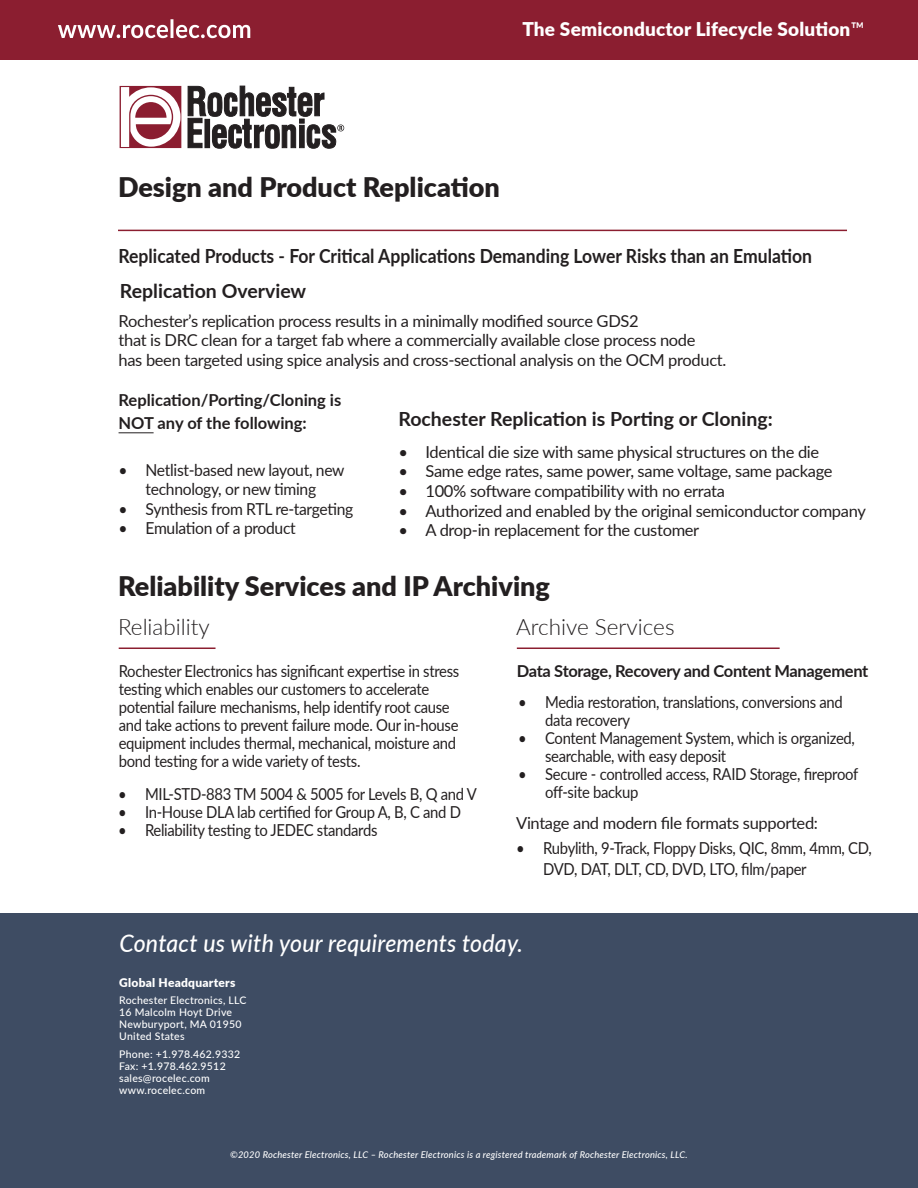
<style>
.page{position:relative;width:918px;height:1188px;background:#fff}
.page>*{position:absolute;margin:0;border:0;box-sizing:border-box;transform-origin:0 0}
.t1{font:900 27px "Lato";color:#231f20}
.t2{font:italic 500 24.3px "Lato";letter-spacing:.01em;color:#fff;scale:.95 1}
.t3{font:300 22.5px "Lato";color:#231f20}
.t4{font:700 19.5px "Lato";color:#231f20;scale:.9 1}
.t5{font:700 19.5px "Lato";color:#231f20}
.t6{font:900 18.9px "Lato";letter-spacing:.01em;color:#fff}
.t7{font:16.5px/18px "Lato";letter-spacing:-.02em;color:#231f20;scale:.9 1}
.t8{font:16.5px/19.5px "Lato";letter-spacing:-.02em;color:#231f20}
.t9{font:16.5px/19.5px "Lato";letter-spacing:-.02em;color:#231f20;text-align:center;scale:.95 1}
.t10{font:700 16.5px/23.4px "Lato";color:#231f20}
.t11{font:700 16.5px "Lato";letter-spacing:-.02em;color:#231f20}
.t12{font:900 12px "Lato";letter-spacing:.02em;color:#fff}
.t13{font:500 10.5px/12px "Lato";letter-spacing:.025em;color:#fff}
.t14{font:italic 500 9.3px "Lato";letter-spacing:.02em;color:#fff}
.s1{font-weight:500}
</style>
<div class="page">
<div style="left:0;top:914px;width:918px;height:274px;background:#3e4c63"></div>
<hr style="left:119px;top:648px;width:97px;height:1px;background:#8b1e30">
<hr style="left:517px;top:648px;width:263px;height:1px;background:#8b1e30">
<hr style="left:119px;top:432px;width:35px;height:1px;background:#231f20">
<hr style="left:118px;top:230px;width:729px;height:1px;background:#8b1e30">
<div style="left:0;top:0;width:918px;height:59px;background:#8b1e30"></div>
<svg style="left:58px;top:19px;width:192px;height:19px"></svg>
<svg style="left:120px;top:86px;width:61px;height:62px"></svg>
<svg style="left:187px;top:85px;width:157px;height:64px"></svg>
<p class="t6" style="left:522px;top:15px;width:343px">The Semiconductor Lifecycle Solution<span class="s1">™</span></p>
<h1 class="t1" style="left:118px;top:167px;width:383px">Design and Product Replication</h1>
<p class="t4" style="left:119px;top:242px;width:772px">Replicated Products - For Critical Applications Demanding Lower Risks than an Emulation</p>
<p class="t5" style="left:120px;top:277px;width:188px">Replication Overview</p>
<p class="t8" style="left:119px;top:311px;width:609px">Rochester’s replication process results in a minimally modified source GDS2<br>that is DRC clean for a target fab where a commercially available close process node<br>has been targeted using spice analysis and cross-sectional analysis on the OCM product.</p>
<p class="t10" style="left:119px;top:387px;width:224px">Replication/Porting/Cloning is<br>NOT any of the following:</p>
<p class="t9" style="left:119px;top:459px;width:239px">• Netlist-based new layout, new technology, or new timing</p>
<p class="t9" style="left:119px;top:498px;width:249px">• Synthesis from RTL re-targeting</p>
<p class="t9" style="left:119px;top:518px;width:188px">• Emulation of a product</p>
<p class="t5" style="left:399px;top:405px;width:376px">Rochester Replication is Porting or Cloning:</p>
<p class="t8" style="left:399px;top:442px;width:422px">• Identical die size with same physical structures on the die</p>
<p class="t8" style="left:399px;top:461px;width:436px">• Same edge rates, same power, same voltage, same package</p>
<p class="t8" style="left:399px;top:481px;width:328px">• 100% software compatibility with no errata</p>
<p class="t8" style="left:399px;top:500px;width:469px">• Authorized and enabled by the original semiconductor company</p>
<p class="t8" style="left:399px;top:520px;width:302px">• A drop-in replacement for the customer</p>
<h1 class="t1" style="left:118px;top:566px;width:434px">Reliability Services and IP Archiving</h1>
<h3 class="t3" style="left:118px;top:611px;width:93px">Reliability</h3>
<h3 class="t3" style="left:516px;top:611px;width:160px">Archive Services</h3>
<p class="t7" style="left:119px;top:662px;width:380px">Rochester Electronics has significant expertise in stress testing which enables our customers to accelerate potential failure mechanisms, help identify root cause and take actions to prevent failure mode. Our in-house equipment includes thermal, mechanical, moisture and bond testing for a wide variety of tests.</p>
<p class="t11" style="left:517px;top:659px;width:353px">Data Storage, Recovery and Content Management</p>
<p class="t7" style="left:545px;top:692px;width:332px;text-indent:-27px">• Media restoration, translations, conversions and data recovery</p>
<p class="t7" style="left:545px;top:728px;width:346px;text-indent:-27px">• Content Management System, which is organized, searchable, with easy deposit</p>
<p class="t7" style="left:518px;top:764px;width:380px">• Secure - controlled access, RAID Storage, fireproof</p>
<p class="t7" style="left:118px;top:785px;width:400px">• MIL-STD-883 TM 5004 &amp; 5005 for Levels B, Q and V</p>
<p class="t7" style="left:545px;top:782px;width:105px">off-site backup</p>
<p class="t7" style="left:118px;top:803px;width:383px">• In-House DLA lab certified for Group A, B, C and D</p>
<p class="t7" style="left:118px;top:821px;width:290px">• Reliability testing to JEDEC standards</p>
<p class="t8" style="left:516px;top:813px;width:303px">Vintage and modern file formats supported:</p>
<p class="t7" style="left:543px;top:837px;width:367px;line-height:21px;text-indent:-27px">• Rubylith, 9-Track, Floppy Disks, QIC, 8mm, 4mm, CD,<br>DVD, DAT, DLT, CD, DVD, LTO, film/paper</p>
<h2 class="t2" style="left:120px;top:926px;width:426px">Contact us with your requirements today.</h2>
<p class="t12" style="left:119px;top:974px;width:118px">Global Headquarters</p>
<p class="t13" style="left:119px;top:994px;width:129px">Rochester Electronics, LLC<br>16 Malcolm Hoyt Drive<br>Newburyport, MA 01950<br>United States</p>
<p class="t13" style="left:119px;top:1047px;width:122px">Phone: +1.978.462.9332<br>Fax: +1.978.462.9512 sales@rocelec.com www.rocelec.com</p>
<p class="t14" style="left:230px;top:1148px;width:459px">©2020 Rochester Electronics, LLC – Rochester Electronics is a registered trademark of Rochester Electronics, LLC.</p>
</div>
